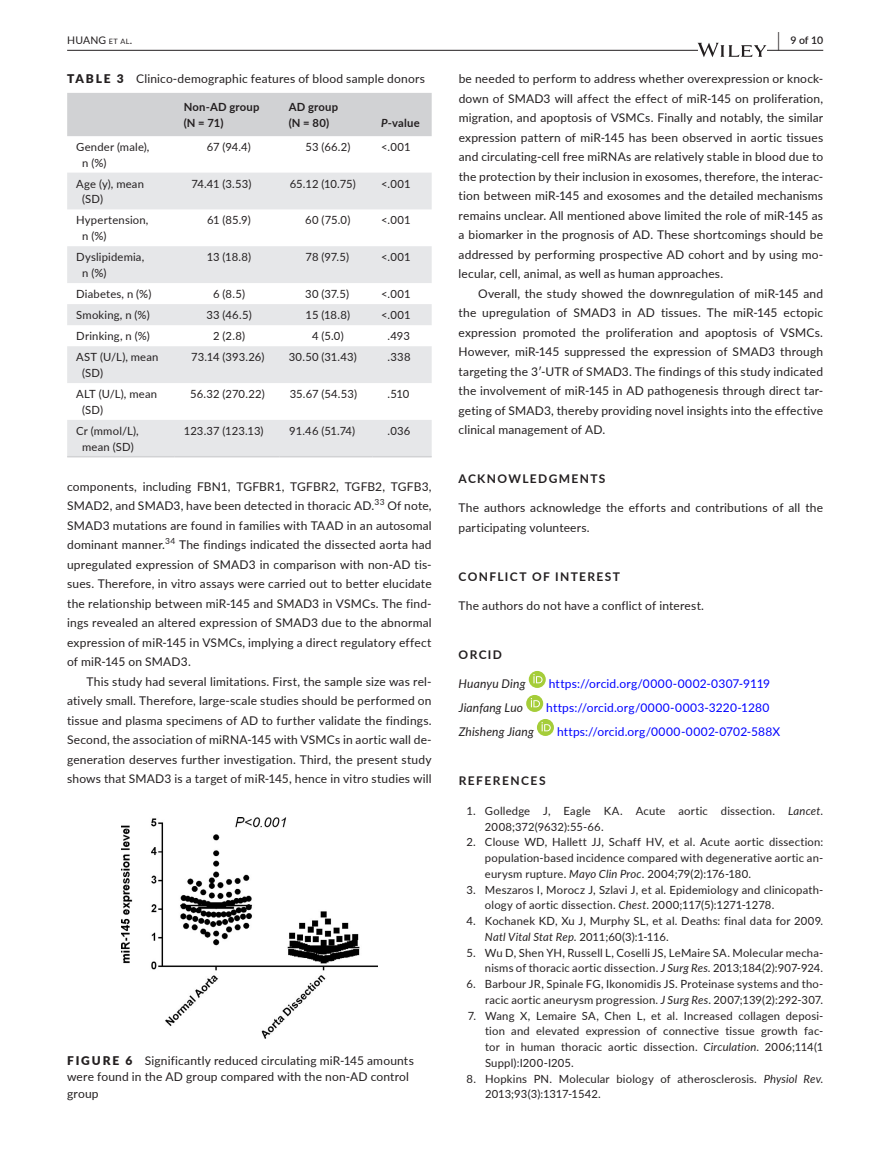
<style>
.page{position:relative;width:893px;height:1174px;background:#fff}
.page>*{position:absolute;margin:0;border:0;box-sizing:border-box;transform-origin:0 0}
.t1{font:600 19.5px "Lato";color:#231f20;scale:.48 1}
.t2{font:12px/19.5px "Lato";letter-spacing:.015em;color:#231f20;text-align:justify}
.t3{font:12px "Lato";letter-spacing:.015em;color:#00f}
.t4{font:700 12px "Lato";letter-spacing:.115em;color:#231f20}
.t5{font:italic 12px "Lato";letter-spacing:.015em;color:#231f20}
.t6{font:11.25px/15.8px "Lato";letter-spacing:.015em;color:#231f20}
.t7{font:700 11.25px/15.8px "Lato";letter-spacing:.02em;color:#231f20}
.t8{font:10.5px "Lato";letter-spacing:.02em;color:#231f20}
.t9{font:600 10.5px "Lato";color:#231f20}
.t10{font:8.4px "Lato";color:#231f20}
.s1{font-size:7.35px}
.s2{font-weight:900}
.s3{font-style:italic}
</style>
<div class="page">
<hr style="left:67px;top:50px;width:756px;height:1px;background:#231f20">
<svg style="left:697px;top:43px;width:69px;height:14px"></svg>
<div style="left:529px;top:671px;width:17px;height:17px;background:#a5cd39;border-radius:50%"></div>
<svg style="left:533px;top:674px;width:10px;height:9px"></svg>
<svg style="left:526px;top:695px;width:17px;height:17px"></svg>
<svg style="left:531px;top:698px;width:9px;height:9px"></svg>
<div style="left:537px;top:719px;width:17px;height:17px;background:#a5cd39;border-radius:50%"></div>
<svg style="left:541px;top:722px;width:10px;height:9px"></svg>
<div style="left:67px;top:93px;width:365px;height:43px;background:#d1d2d4"></div>
<svg style="left:67px;top:173px;width:365px;height:283px;fill:#e6e7e9"></svg>
<hr style="left:67px;top:456px;width:108px;height:1px;background:#d1d2d4">
<hr style="left:175px;top:456px;width:105px;height:1px;background:#d1d2d4">
<hr style="left:280px;top:456px;width:92px;height:1px;background:#d1d2d4">
<hr style="left:372px;top:456px;width:60px;height:1px;background:#d1d2d4">
<img style="left:122px;top:817px;width:255px;height:221px">
<h1 class="t1" style="left:778px;top:26px;width:7px">|</h1>
<p class="t8" style="left:67px;top:33px;width:67px">HUANG <span class="s1">et al</span>.</p>
<p class="t9" style="left:790px;top:33px;width:34px">9 of 10</p>
<p class="t2" style="left:67px;top:68px;width:359px"><span class="s2">TABLE 3</span> Clinico‐demographic features of blood sample donors</p>
<p class="t7" style="left:184px;top:99px;width:77px">Non‐AD group (N = 71)</p>
<p class="t7" style="left:289px;top:99px;width:51px">AD group (N = 80)</p>
<p class="t7" style="left:381px;top:114px;width:40px"><span class="s3">P</span>‐value</p>
<p class="t6" style="left:82px;top:138px;width:69px;text-indent:-6px">Gender (male), n (%)</p>
<p class="t6" style="left:207px;top:138px;width:45px">67 (94.4)</p>
<p class="t6" style="left:305px;top:138px;width:47px">53 (66.2)</p>
<p class="t6" style="left:381px;top:138px;width:31px">&lt;.001</p>
<p class="t6" style="left:82px;top:175px;width:63px;text-indent:-6px">Age (y), mean (SD)</p>
<p class="t6" style="left:192px;top:175px;width:61px">74.41 (3.53)</p>
<p class="t6" style="left:290px;top:175px;width:67px">65.12 (10.75)</p>
<p class="t6" style="left:381px;top:175px;width:31px">&lt;.001</p>
<p class="t6" style="left:82px;top:212px;width:68px;text-indent:-6px">Hypertension, n (%)</p>
<p class="t6" style="left:207px;top:212px;width:45px">61 (85.9)</p>
<p class="t6" style="left:305px;top:212px;width:47px">60 (75.0)</p>
<p class="t6" style="left:381px;top:212px;width:31px">&lt;.001</p>
<p class="t6" style="left:82px;top:249px;width:64px;text-indent:-6px">Dyslipidemia, n (%)</p>
<p class="t6" style="left:207px;top:249px;width:46px">13 (18.8)</p>
<p class="t6" style="left:306px;top:249px;width:45px">78 (97.5)</p>
<p class="t6" style="left:381px;top:249px;width:31px">&lt;.001</p>
<p class="t6" style="left:76px;top:286px;width:77px">Diabetes, n (%)</p>
<p class="t6" style="left:213px;top:286px;width:33px">6 (8.5)</p>
<p class="t6" style="left:305px;top:286px;width:46px">30 (37.5)</p>
<p class="t6" style="left:381px;top:286px;width:31px">&lt;.001</p>
<p class="t6" style="left:76px;top:307px;width:75px">Smoking, n (%)</p>
<p class="t6" style="left:206px;top:307px;width:47px">33 (46.5)</p>
<p class="t6" style="left:305px;top:307px;width:46px">15 (18.8)</p>
<p class="t6" style="left:381px;top:307px;width:31px">&lt;.001</p>
<p class="t6" style="left:76px;top:328px;width:75px">Drinking, n (%)</p>
<p class="t6" style="left:213px;top:328px;width:33px">2 (2.8)</p>
<p class="t6" style="left:312px;top:328px;width:33px">4 (5.0)</p>
<p class="t6" style="left:388px;top:328px;width:24px">.493</p>
<p class="t6" style="left:82px;top:349px;width:78px;text-indent:-6px">AST (U/L), mean (SD)</p>
<p class="t6" style="left:191px;top:349px;width:75px">73.14 (393.26)</p>
<p class="t6" style="left:289px;top:349px;width:70px">30.50 (31.43)</p>
<p class="t6" style="left:388px;top:349px;width:24px">.338</p>
<p class="t6" style="left:82px;top:386px;width:76px;text-indent:-6px">ALT (U/L), mean (SD)</p>
<p class="t6" style="left:190px;top:386px;width:76px">56.32 (270.22)</p>
<p class="t6" style="left:290px;top:386px;width:69px">35.67 (54.53)</p>
<p class="t6" style="left:388px;top:386px;width:23px">.510</p>
<p class="t6" style="left:76px;top:422px;width:64px;text-align:center">Cr (mmol/L), mean (SD)</p>
<p class="t6" style="left:184px;top:422px;width:81px">123.37 (123.13)</p>
<p class="t6" style="left:289px;top:422px;width:67px">91.46 (51.74)</p>
<p class="t6" style="left:388px;top:422px;width:24px">.036</p>
<p class="t2" style="left:67px;top:476px;width:366px">components, including FBN1, TGFBR1, TGFBR2, TGFB2, TGFB3,<br>SMAD2, and SMAD3, have been detected in thoracic AD.</p>
<p class="t10" style="left:375px;top:495px;width:11px">33</p>
<p class="t2" style="left:67px;top:495px;width:366px;text-indent:320px">Of note, SMAD3 mutations are found in families with TAAD in an autosomal dominant manner.</p>
<p class="t10" style="left:165px;top:534px;width:12px">34</p>
<p class="t2" style="left:67px;top:534px;width:366px;text-indent:112px">The findings indicated the dissected aorta had upregulated expression of SMAD3 in comparison with non‐AD tis‐ sues. Therefore, in vitro assays were carried out to better elucidate the relationship between miR‐145 and SMAD3 in VSMCs. The find‐ ings revealed an altered expression of SMAD3 due to the abnormal expression of miR‐145 in VSMCs, implying a direct regulatory effect of miR‐145 on SMAD3.</p>
<p class="t2" style="left:67px;top:671px;width:366px;text-indent:20px">This study had several limitations. First, the sample size was rel‐ atively small. Therefore, large‐scale studies should be performed on tissue and plasma specimens of AD to further validate the findings.<br>Second, the association of miRNA‐145 with VSMCs in aortic wall de‐ generation deserves further investigation. Third, the present study shows that SMAD3 is a target of miR‐145, hence in vitro studies will</p>
<p class="t2" style="left:67px;top:1051px;width:348px;line-height:16.5px;text-align:left"><span class="s2">FIGURE 6</span> Significantly reduced circulating miR‐145 amounts were found in the AD group compared with the non‐AD control group</p>
<p class="t2" style="left:459px;top:69px;width:366px">be needed to perform to address whether overexpression or knock‐ down of SMAD3 will affect the effect of miR‐145 on proliferation, migration, and apoptosis of VSMCs. Finally and notably, the similar expression pattern of miR‐145 has been observed in aortic tissues and circulating‐cell free miRNAs are relatively stable in blood due to the protection by their inclusion in exosomes, therefore, the interac‐ tion between miR‐145 and exosomes and the detailed mechanisms remains unclear. All mentioned above limited the role of miR‐145 as a biomarker in the prognosis of AD. These shortcomings should be addressed by performing prospective AD cohort and by using mo‐ lecular, cell, animal, as well as human approaches.</p>
<p class="t2" style="left:459px;top:283px;width:366px;text-indent:20px">Overall, the study showed the downregulation of miR‐145 and the upregulation of SMAD3 in AD tissues. The miR‐145 ectopic expression promoted the proliferation and apoptosis of VSMCs.<br>However, miR‐145 suppressed the expression of SMAD3 through targeting the 3′‐UTR of SMAD3. The findings of this study indicated the involvement of miR‐145 in AD pathogenesis through direct tar‐ geting of SMAD3, thereby providing novel insights into the effective clinical management of AD.</p>
<p class="t4" style="left:459px;top:470px;width:148px">ACKNOWLEDGMENTS</p>
<p class="t2" style="left:459px;top:498px;width:366px">The authors acknowledge the efforts and contributions of all the participating volunteers.</p>
<p class="t4" style="left:459px;top:567px;width:163px">CONFLICT OF INTEREST</p>
<p class="t2" style="left:459px;top:595px;width:247px">The authors do not have a conflict of interest.</p>
<p class="t4" style="left:459px;top:645px;width:45px">ORCID</p>
<p class="t5" style="left:459px;top:675px;width:68px">Huanyu Ding</p>
<p class="t3" style="left:549px;top:675px;width:223px">https://orcid.org/0000-0002-0307-9119</p>
<p class="t5" style="left:459px;top:699px;width:66px">Jianfang Luo</p>
<p class="t3" style="left:546px;top:699px;width:225px">https://orcid.org/0000-0003-3220-1280</p>
<p class="t5" style="left:459px;top:723px;width:77px">Zhisheng Jiang</p>
<p class="t3" style="left:557px;top:723px;width:225px">https://orcid.org/0000-0002-0702-588X</p>
<p class="t4" style="left:459px;top:772px;width:88px">REFERENCES</p>
<p class="t6" style="left:485px;top:802px;width:340px;text-indent:-18px">1. Golledge J, Eagle KA. Acute aortic dissection. <span class="s3">Lancet</span>.<br>2008;372(9632):55‐66.</p>
<p class="t6" style="left:485px;top:834px;width:340px;text-align:justify;text-indent:-18px">2. Clouse WD, Hallett JJ, Schaff HV, et al. Acute aortic dissection: population‐based incidence compared with degenerative aortic an‐ eurysm rupture. <span class="s3">Mayo Clin Proc</span>. 2004;79(2):176‐180.</p>
<p class="t6" style="left:485px;top:881px;width:340px;text-indent:-18px">3. Meszaros I, Morocz J, Szlavi J, et al. Epidemiology and clinicopath‐ ology of aortic dissection. <span class="s3">Chest</span>. 2000;117(5):1271‐1278.</p>
<p class="t6" style="left:485px;top:912px;width:340px;text-indent:-18px">4. Kochanek KD, Xu J, Murphy SL, et al. Deaths: final data for 2009.<br><span class="s3">Natl Vital Stat Rep</span>. 2011;60(3):1‐116.</p>
<p class="t6" style="left:467px;top:944px;width:358px;text-align:right">5. Wu D, Shen YH, Russell L, Coselli JS, LeMaire SA. Molecular mecha‐ nisms of thoracic aortic dissection. <span class="s3">J Surg Res</span>. 2013;184(2):907‐924.</p>
<p class="t6" style="left:466px;top:975px;width:358px;text-align:right">6. Barbour JR, Spinale FG, Ikonomidis JS. Proteinase systems and tho‐ racic aortic aneurysm progression. <span class="s3">J Surg Res</span>. 2007;139(2):292‐307.</p>
<p class="t6" style="left:485px;top:1007px;width:340px;text-align:justify;text-indent:-17px">7. Wang X, Lemaire SA, Chen L, et al. Increased collagen deposi‐ tion and elevated expression of connective tissue growth fac‐ tor in human thoracic aortic dissection. <span class="s3">Circulation</span>. 2006;114(1<br>Suppl):I200‐I205.</p>
<p class="t6" style="left:485px;top:1070px;width:340px;text-indent:-18px">8. Hopkins PN. Molecular biology of atherosclerosis. <span class="s3">Physiol Rev</span>.<br>2013;93(3):1317‐1542.</p>
</div>
